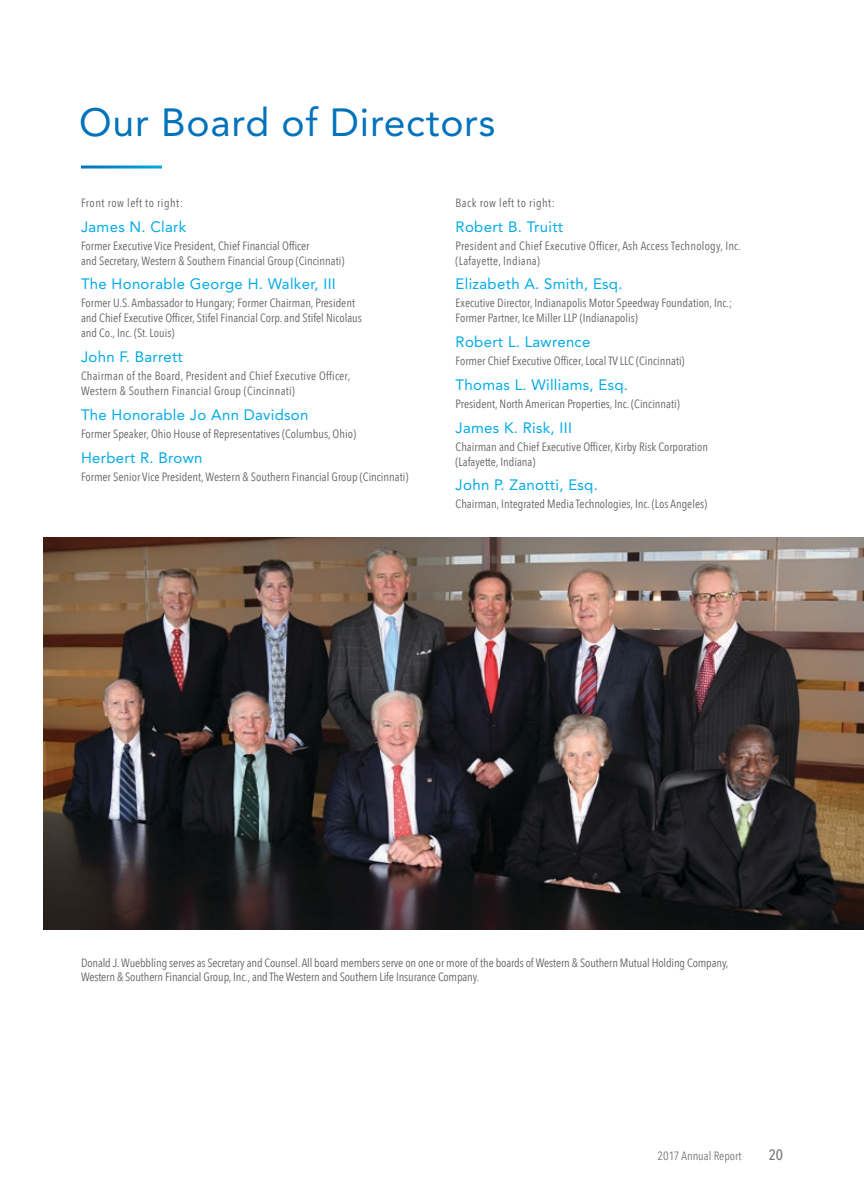
<style>
.page{position:relative;width:864px;height:1188px;background:#fff}
.page>*{position:absolute;margin:0;border:0;box-sizing:border-box;transform-origin:0 0}
.t1{font:39px "Avenir LT Std";letter-spacing:.02em;color:#0072bc}
.t2{font:15px "Avenir LT Std";letter-spacing:.02em;color:#00aae7}
.t3{font:500 condensed 15px "Avenir Next LT Pro";color:#77797b}
.t4{font:condensed 12px/15px "Avenir Next LT Pro";color:#636466}
.t5{font:condensed 12px/15px "Avenir Next LT Pro";letter-spacing:.02em;color:#636466}
.t6{font:condensed 12px "Avenir Next LT Pro";letter-spacing:.04em;color:#636466}
.t7{font:condensed 12px "Avenir Next LT Pro";color:#77797b}
</style>
<div class="page">
<img style="left:43px;top:538px;width:821px;height:392px">
<h1 class="t1" style="left:79px;top:100px;width:418px">Our Board of Directors</h1>
<p class="t6" style="left:81px;top:195px;width:103px">Front row left to right:</p>
<p class="t2" style="left:81px;top:218px;width:107px">James N. Clark</p>
<p class="t4" style="left:81px;top:238px;width:265px">Former Executive Vice President, Chief Financial Officer<br>and Secretary, Western &amp; Southern Financial Group (Cincinnati)</p>
<p class="t2" style="left:81px;top:275px;width:256px">The Honorable George H. Walker, III</p>
<p class="t4" style="left:81px;top:296px;width:283px">Former U.S. Ambassador to Hungary; Former Chairman, President and Chief Executive Officer, Stifel Financial Corp. and Stifel Nicolaus and Co., Inc. (St. Louis)</p>
<p class="t2" style="left:81px;top:348px;width:103px">John F. Barrett</p>
<p class="t5" style="left:81px;top:368px;width:271px">Chairman of the Board, President and Chief Executive Officer,<br>Western &amp; Southern Financial Group (Cincinnati)</p>
<p class="t2" style="left:81px;top:406px;width:229px">The Honorable Jo Ann Davidson</p>
<p class="t4" style="left:81px;top:426px;width:277px">Former Speaker, Ohio House of Representatives (Columbus, Ohio)</p>
<p class="t2" style="left:81px;top:449px;width:123px">Herbert R. Brown</p>
<p class="t4" style="left:81px;top:469px;width:329px">Former Senior Vice President, Western &amp; Southern Financial Group (Cincinnati)</p>
<p class="t6" style="left:456px;top:195px;width:101px">Back row left to right:</p>
<p class="t2" style="left:456px;top:218px;width:109px">Robert B. Truitt</p>
<p class="t5" style="left:456px;top:238px;width:287px">President and Chief Executive Officer, Ash Access Technology, Inc. (Lafayette, Indiana)</p>
<p class="t2" style="left:456px;top:275px;width:168px">Elizabeth A. Smith, Esq.</p>
<p class="t4" style="left:456px;top:296px;width:278px">Executive Director, Indianapolis Motor Speedway Foundation, Inc.;<br>Former Partner, Ice Miller LLP (Indianapolis)</p>
<p class="t2" style="left:456px;top:333px;width:136px">Robert L. Lawrence</p>
<p class="t4" style="left:456px;top:353px;width:231px">Former Chief Executive Officer, Local TV LLC (Cincinnati)</p>
<p class="t2" style="left:456px;top:376px;width:174px">Thomas L. Williams, Esq.</p>
<p class="t4" style="left:456px;top:396px;width:226px">President, North American Properties, Inc. (Cincinnati)</p>
<p class="t2" style="left:456px;top:419px;width:118px">James K. Risk, III</p>
<p class="t4" style="left:456px;top:439px;width:254px">Chairman and Chief Executive Officer, Kirby Risk Corporation (Lafayette, Indiana)</p>
<p class="t2" style="left:456px;top:476px;width:144px">John P. Zanotti, Esq.</p>
<p class="t4" style="left:456px;top:497px;width:253px">Chairman, Integrated Media Technologies, Inc. (Los Angeles)</p>
<p class="t4" style="left:81px;top:956px;width:649px;line-height:13.5px">Donald J. Wuebbling serves as Secretary and Counsel. All board members serve on one or more of the boards of Western &amp; Southern Mutual Holding Company,<br>Western &amp; Southern Financial Group, Inc., and The Western and Southern Life Insurance Company.</p>
<p class="t7" style="left:658px;top:1148px;width:85px">2017 Annual Report</p>
<p class="t3" style="left:769px;top:1145px;width:16px">20</p>
</div>
